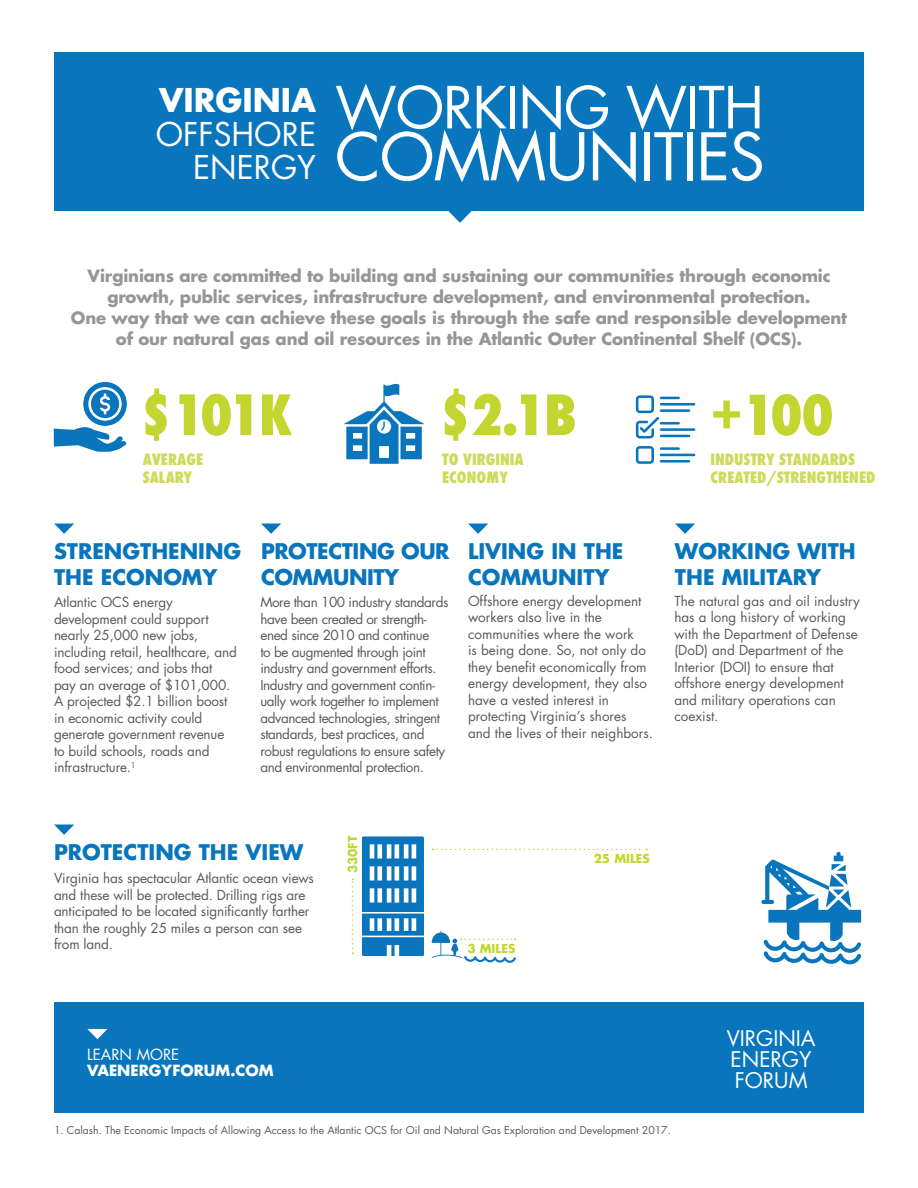
<style>
.page{position:relative;width:918px;height:1188px;background:#fff}
.page>*{position:absolute;margin:0;border:0;box-sizing:border-box;transform-origin:0 0}
.t1{font:63.9px "Futura Std";letter-spacing:-.02em;color:#fff}
.t2{font:56.4px "Futura Std";letter-spacing:-.02em;color:#fff}
.t3{font:800 condensed 54px "Futura";letter-spacing:-.045em;color:#c2d62f}
.t4{font:800 condensed 53.55px "Futura";color:#c2d62f}
.t5{font:31.95px/33.2px "Futura Std";color:#fff;text-align:right}
.t6{font:700 31.95px "Futura Std";color:#fff}
.t7{font:700 21px/25.5px "Futura Std";color:#0875bc}
.t8{font:700 21px/25.5px "Futura Std";letter-spacing:-.02em;color:#0875bc}
.t9{font:21px/21px "Futura Std";color:#fff}
.t10{font:700 16.5px/21px "Futura Std";letter-spacing:-.01em;color:#949698;text-align:center}
.t11{font:800 condensed 15.3px/17.1px "Futura";color:#cddb5c}
.t12{font:700 15px "Futura Std";color:#fff}
.t13{font:15px "Futura Std";color:#fff}
.t14{font:13.5px/16.5px "Futura Std";letter-spacing:-.01em;color:#58595b}
.t15{font:13.5px/16.5px "Futura Std";letter-spacing:-.03em;color:#58595b}
.t16{font:700 12px "Futura Std";color:#c2d62f}
.t17{font:10.5px "Futura Std";color:#58595b}
</style>
<div class="page">
<div style="left:54px;top:53px;width:810px;height:158px;background:#0875bc"></div>
<svg style="left:448px;top:211px;width:24px;height:12px"></svg>
<svg style="left:54px;top:523px;width:20px;height:11px"></svg>
<svg style="left:54px;top:825px;width:20px;height:10px"></svg>
<svg style="left:468px;top:523px;width:20px;height:11px"></svg>
<svg style="left:261px;top:523px;width:20px;height:11px"></svg>
<svg style="left:675px;top:523px;width:20px;height:11px"></svg>
<div style="left:54px;top:1003px;width:810px;height:110px;background:#0875bc"></div>
<svg style="left:636px;top:446px;width:18px;height:18px"></svg>
<hr style="left:660px;top:397px;width:20px;height:2px;background:#0875bc">
<hr style="left:660px;top:403px;width:35px;height:3px;background:#0875bc">
<hr style="left:660px;top:409px;width:30px;height:3px;background:#0875bc">
<hr style="left:660px;top:422px;width:20px;height:3px;background:#0875bc">
<hr style="left:660px;top:428px;width:35px;height:3px;background:#0875bc">
<hr style="left:660px;top:435px;width:30px;height:2px;background:#0875bc">
<hr style="left:660px;top:447px;width:20px;height:3px;background:#0875bc">
<hr style="left:660px;top:454px;width:35px;height:2px;background:#0875bc">
<hr style="left:660px;top:460px;width:30px;height:3px;background:#0875bc">
<svg style="left:636px;top:395px;width:23px;height:43px"></svg>
<svg style="left:761px;top:852px;width:100px;height:112px"></svg>
<svg style="left:433px;top:849px;width:214px;height:1px"></svg>
<svg style="left:362px;top:836px;width:62px;height:120px"></svg>
<svg style="left:352px;top:879px;width:1px;height:75px"></svg>
<svg style="left:87px;top:1029px;width:21px;height:10px"></svg>
<svg style="left:344px;top:384px;width:80px;height:80px"></svg>
<svg style="left:54px;top:382px;width:73px;height:70px"></svg>
<svg style="left:432px;top:931px;width:84px;height:32px"></svg>
<h3 class="t6" style="left:159px;top:79px;width:158px">VIRGINIA</h3>
<h3 class="t5" style="left:156px;top:118px;width:162px">OFFSHORE<br>ENERGY</h3>
<h2 class="t2" style="left:335px;top:72px;width:430px">WORKING WITH</h2>
<h1 class="t1" style="left:335px;top:116px;width:431px">COMMUNITIES</h1>
<p class="t10" style="left:71px;top:265px;width:778px">Virginians are committed to building and sustaining our communities through economic growth, public services, infrastructure development, and environmental protection.<br>One way that we can achieve these goals is through the safe and responsible development of our natural gas and oil resources in the Atlantic Outer Continental Shelf (OCS).</p>
<h3 class="t3" style="left:140px;top:378px;width:154px">$101K</h3>
<h3 class="t3" style="left:439px;top:378px;width:139px">$2.1B</h3>
<h3 class="t4" style="left:710px;top:379px;width:125px">+100</h3>
<p class="t11" style="left:143px;top:451px;width:62px">AVERAGE<br>SALARY</p>
<p class="t11" style="left:442px;top:451px;width:83px">TO VIRGINIA<br>ECONOMY</p>
<p class="t11" style="left:710px;top:451px;width:166px">INDUSTRY STANDARDS<br>CREATED/STRENGTHENED</p>
<h3 class="t7" style="left:54px;top:538px;width:189px">STRENGTHENING<br>THE ECONOMY</h3>
<p class="t14" style="left:54px;top:594px;width:184px">Atlantic OCS energy development could support nearly 25,000 new jobs, including retail, healthcare, and food services; and jobs that pay an average of $101,000.<br>A projected $2.1 billion boost in economic activity could generate government revenue to build schools, roads and infrastructure.<sup>1</sup></p>
<h3 class="t8" style="left:261px;top:538px;width:190px">PROTECTING OUR<br>COMMUNITY</h3>
<h3 class="t7" style="left:675px;top:538px;width:182px">WORKING WITH<br>THE MILITARY</h3>
<h3 class="t7" style="left:468px;top:538px;width:157px">LIVING IN THE<br>COMMUNITY</h3>
<p class="t14" style="left:468px;top:593px;width:186px">Offshore energy development workers also live in the communities where the work<br>is being done. So, not only do they benefit economically from energy development, they also have a vested interest in protecting Virginia’s shores<br>and the lives of their neighbors.</p>
<p class="t15" style="left:260px;top:594px;width:190px">More than 100 industry standards have been created or strength&shy;ened since 2010 and continue<br>to be augmented through joint industry and government efforts.<br>Industry and government contin&shy;ually work together to implement advanced technologies, stringent standards, best practices, and robust regulations to ensure safety and environmental protection.</p>
<p class="t14" style="left:674px;top:593px;width:187px">The natural gas and oil industry has a long history of working with the Department of Defense (DoD) and Department of the<br>Interior (DOI) to ensure that offshore energy development and military operations can coexist.</p>
<h3 class="t7" style="left:54px;top:840px;width:251px">PROTECTING THE VIEW</h3>
<p class="t14" style="left:54px;top:870px;width:262px">Virginia has spectacular Atlantic ocean views and these will be protected. Drilling rigs are anticipated to be located significantly farther than the roughly 25 miles a person can see from land.</p>
<p class="t16" style="left:345px;top:873px;width:39px;rotate:-90deg">330FT</p>
<p class="t13" style="left:87px;top:1045px;width:93px">LEARN MORE</p>
<p class="t12" style="left:87px;top:1061px;width:188px">VAENERGYFORUM.COM</p>
<p class="t16" style="left:467px;top:941px;width:49px">3 MILES</p>
<p class="t16" style="left:594px;top:850px;width:58px">25 MILES</p>
<p class="t17" style="left:54px;top:1123px;width:618px">1. Calash. The Economic Impacts of Allowing Access to the Atlantic OCS for Oil and Natural Gas Exploration and Development 2017.</p>
<h3 class="t9" style="left:727px;top:1028px;width:90px">VIRGINIA<br>ENERGY<br>FORUM</h3>
</div>
